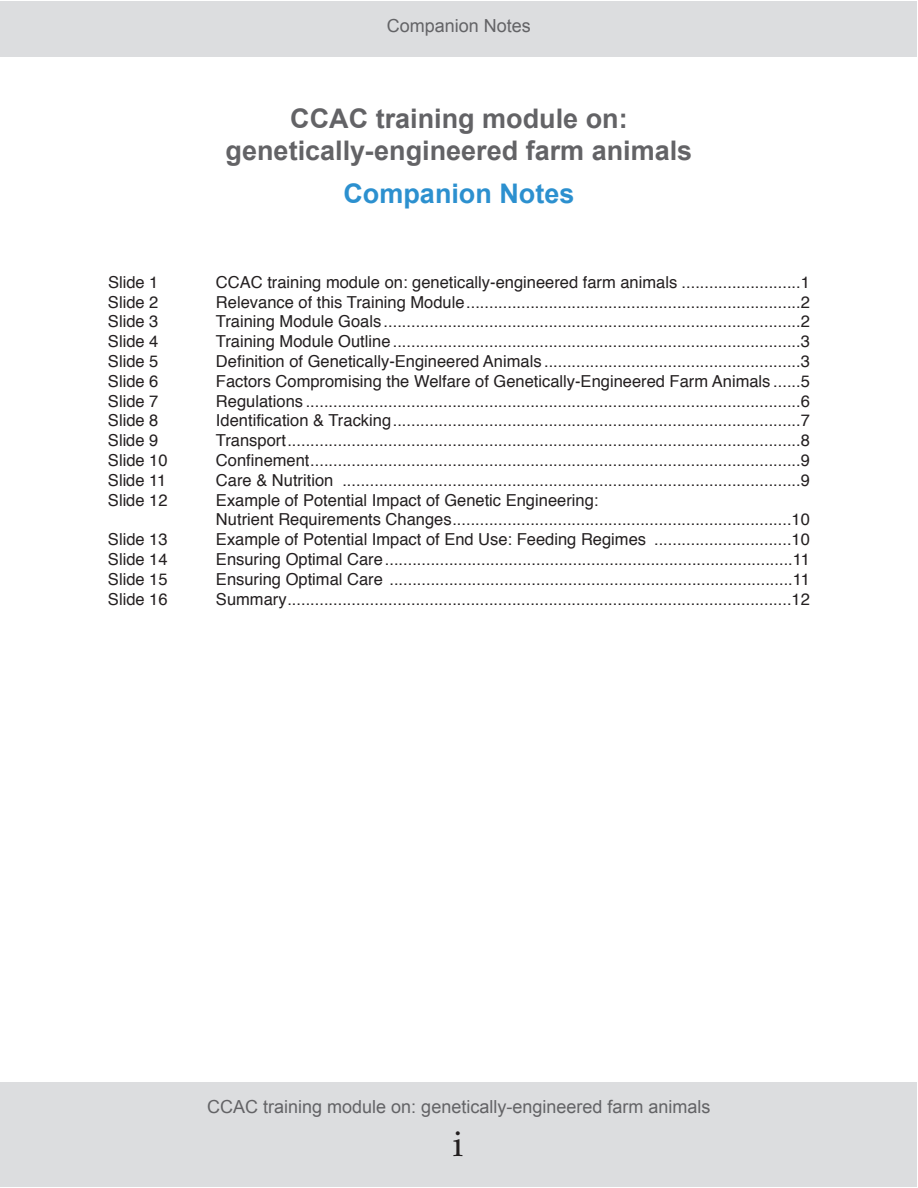
<style>
.page{position:relative;width:918px;height:1188px;background:#fff}
.page>*{position:absolute;margin:0;border:0;box-sizing:border-box;transform-origin:0 0}
.t1{font:36px "Palatino LT Pro";color:#231f20}
.t2{font:700 27px/32.4px "Arial";color:#636366;text-align:center}
.t3{font:700 27px "Arial";color:#2c90cf}
.t4{font:18px "Arial";color:#636366}
.t5{font:16.5px/19.8px "Helvetica";color:#231f20}
</style>
<div class="page">
<div style="left:0;top:1082px;width:917px;height:105px;background:#dcdddf"></div>
<div style="left:0;top:1px;width:917px;height:55px;background:#dcdddf"></div>
<p class="t4" style="left:387px;top:16px;width:146px">Companion Notes</p>
<h2 class="t2" style="left:226px;top:102px;width:468px">CCAC training module on: genetically-engineered farm animals</h2>
<h2 class="t3" style="left:343px;top:179px;width:232px">Companion Notes</h2>
<p class="t5" style="left:108px;top:273px;width:52px">Slide 1</p>
<p class="t5" style="left:216px;top:273px;width:596px">CCAC training module on: genetically-engineered farm animals ..........................1</p>
<p class="t5" style="left:108px;top:293px;width:52px">Slide 2</p>
<p class="t5" style="left:216px;top:293px;width:596px">Relevance of this Training Module.........................................................................2</p>
<p class="t5" style="left:108px;top:313px;width:52px">Slide 3</p>
<p class="t5" style="left:216px;top:313px;width:596px">Training Module Goals ...........................................................................................2</p>
<p class="t5" style="left:108px;top:333px;width:52px">Slide 4</p>
<p class="t5" style="left:216px;top:333px;width:595px">Training Module Outline.........................................................................................3</p>
<p class="t5" style="left:108px;top:353px;width:52px">Slide 5</p>
<p class="t5" style="left:216px;top:353px;width:596px">Definition of Genetically-Engineered Animals ........................................................3</p>
<p class="t5" style="left:108px;top:372px;width:52px">Slide 6</p>
<p class="t5" style="left:216px;top:372px;width:595px">Factors Compromising the Welfare of Genetically-Engineered Farm Animals ......5</p>
<p class="t5" style="left:108px;top:392px;width:52px">Slide 7</p>
<p class="t5" style="left:216px;top:392px;width:595px">Regulations ............................................................................................................6</p>
<p class="t5" style="left:108px;top:412px;width:52px">Slide 8</p>
<p class="t5" style="left:216px;top:412px;width:595px">Identification &amp; Tracking.........................................................................................7</p>
<p class="t5" style="left:108px;top:432px;width:52px">Slide 9</p>
<p class="t5" style="left:216px;top:432px;width:595px">Transport................................................................................................................8</p>
<p class="t5" style="left:108px;top:452px;width:61px">Slide 10</p>
<p class="t5" style="left:216px;top:452px;width:595px">Confinement...........................................................................................................9</p>
<p class="t5" style="left:108px;top:471px;width:60px">Slide 11</p>
<p class="t5" style="left:216px;top:471px;width:595px">Care &amp; Nutrition ....................................................................................................9</p>
<p class="t5" style="left:108px;top:491px;width:61px">Slide 12</p>
<p class="t5" style="left:216px;top:491px;width:595px">Example of Potential Impact of Genetic Engineering:<br>Nutrient Requirements Changes..........................................................................10</p>
<p class="t5" style="left:108px;top:531px;width:61px">Slide 13</p>
<p class="t5" style="left:216px;top:531px;width:595px">Example of Potential Impact of End Use: Feeding Regimes ..............................10</p>
<p class="t5" style="left:108px;top:551px;width:61px">Slide 14</p>
<p class="t5" style="left:216px;top:551px;width:595px">Ensuring Optimal Care.........................................................................................11</p>
<p class="t5" style="left:108px;top:570px;width:61px">Slide 15</p>
<p class="t5" style="left:216px;top:570px;width:595px">Ensuring Optimal Care ........................................................................................11</p>
<p class="t5" style="left:108px;top:590px;width:61px">Slide 16</p>
<p class="t5" style="left:216px;top:590px;width:595px">Summary..............................................................................................................12</p>
<p class="t4" style="left:207px;top:1097px;width:505px">CCAC training module on: genetically-engineered farm animals</p>
<h1 class="t1" style="left:453px;top:1130px;width:12px">i</h1>
</div>
